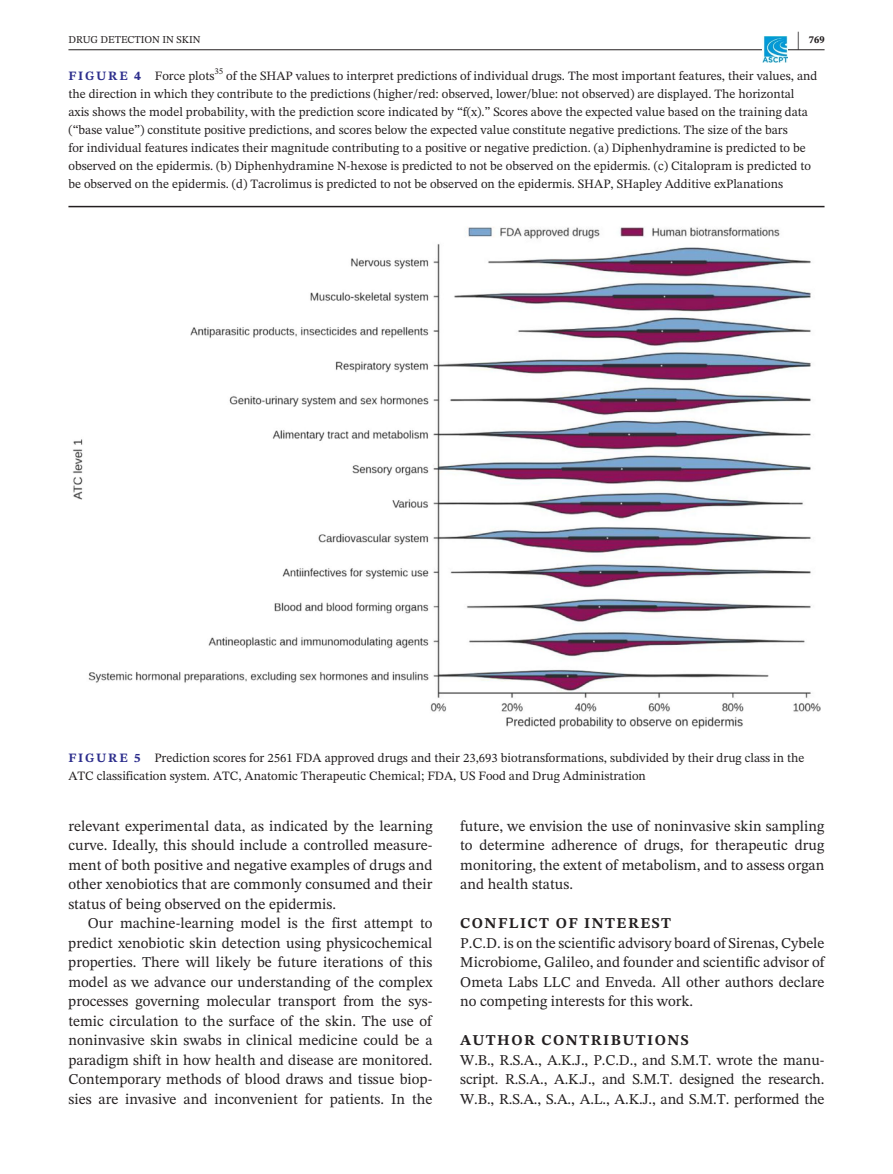
<style>
.page{position:relative;width:893px;height:1174px;background:#fff}
.page>*{position:absolute;margin:0;border:0;box-sizing:border-box;transform-origin:0 0}
.t1{font:700 21px "STIX Two Text";color:#231f20;scale:.42 1}
.t2{font:15px/19.5px "STIX Two Text";letter-spacing:.005em;color:#231f20;text-align:justify}
.t3{font:700 15px "STIX Two Text";letter-spacing:.1em;color:#231f20}
.t4{font:12.75px/18px "STIX Two Text";color:#231f20}
.t5{font:10.5px "STIX Two Text";color:#231f20}
.t6{font:700 10.5px "STIX Two Text";color:#231f20}
.s1{font-weight:700;color:#2c2d8c}
</style>
<div class="page">
<hr style="left:68px;top:49px;width:756px;height:1px;background:#231f20">
<img style="left:762px;top:37px;width:25px;height:25px">
<img style="left:73px;top:227px;width:748px;height:502px">
<hr style="left:68px;top:206px;width:756px;height:1px;background:#231f20">
<h1 class="t1" style="left:797px;top:24px;width:8px">|</h1>
<p class="t5" style="left:68px;top:32px;width:134px">DRUG DETECTION IN SKIN</p>
<p class="t6" style="left:809px;top:32px;width:17px">769</p>
<p class="t4" style="left:68px;top:66px;width:750px"><span class="s1">FIGURE 4</span> Force plots<sup>35</sup> of the SHAP values to interpret predictions of individual drugs. The most important features, their values, and the direction in which they contribute to the predictions (higher/red: observed, lower/blue: not observed) are displayed. The horizontal axis shows the model probability, with the prediction score indicated by “f(x).” Scores above the expected value based on the training data (“base value”) constitute positive predictions, and scores below the expected value constitute negative predictions. The size of the bars<br>for individual features indicates their magnitude contributing to a positive or negative prediction. (a) Diphenhydramine is predicted to be observed on the epidermis. (b) Diphenhydramine N-hexose is predicted to not be observed on the epidermis. (c) Citalopram is predicted to be observed on the epidermis. (d) Tacrolimus is predicted to not be observed on the epidermis. SHAP, SHapley Additive exPlanations</p>
<p class="t4" style="left:68px;top:748px;width:738px"><span class="s1">FIGURE 5</span> Prediction scores for 2561 FDA approved drugs and their 23,693 biotransformations, subdivided by their drug class in the<br>ATC classification system. ATC, Anatomic Therapeutic Chemical; FDA, US Food and Drug Administration</p>
<p class="t2" style="left:68px;top:816px;width:366px">relevant experimental data, as indicated by the learning curve. Ideally, this should include a controlled measure&shy;ment of both positive and negative examples of drugs and other xenobiotics that are commonly consumed and their status of being observed on the epidermis.</p>
<p class="t2" style="left:68px;top:913px;width:366px;text-indent:20px">Our machine-learning model is the first attempt to predict xenobiotic skin detection using physicochemical properties. There will likely be future iterations of this model as we advance our understanding of the complex processes governing molecular transport from the sys&shy;temic circulation to the surface of the skin. The use of noninvasive skin swabs in clinical medicine could be a paradigm shift in how health and disease are monitored.<br>Contemporary methods of blood draws and tissue biop&shy;sies are invasive and inconvenient for patients. In the</p>
<p class="t2" style="left:460px;top:816px;width:366px">future, we envision the use of noninvasive skin sampling to determine adherence of drugs, for therapeutic drug monitoring, the extent of metabolism, and to assess organ and health status.</p>
<p class="t3" style="left:460px;top:912px;width:212px">CONFLICT OF INTEREST</p>
<p class="t2" style="left:460px;top:933px;width:366px">P.C.D. is on the scientific advisory board of Sirenas, Cybele Microbiome, Galileo, and founder and scientific advisor of Ometa Labs LLC and Enveda. All other authors declare no competing interests for this work.</p>
<p class="t3" style="left:460px;top:1029px;width:230px">AUTHOR CONTRIBUTIONS</p>
<p class="t2" style="left:460px;top:1050px;width:366px">W.B., R.S.A., A.K.J., P.C.D., and S.M.T. wrote the manu&shy;script. R.S.A., A.K.J., and S.M.T. designed the research.<br>W.B., R.S.A., S.A., A.L., A.K.J., and S.M.T. performed the</p>
</div>
